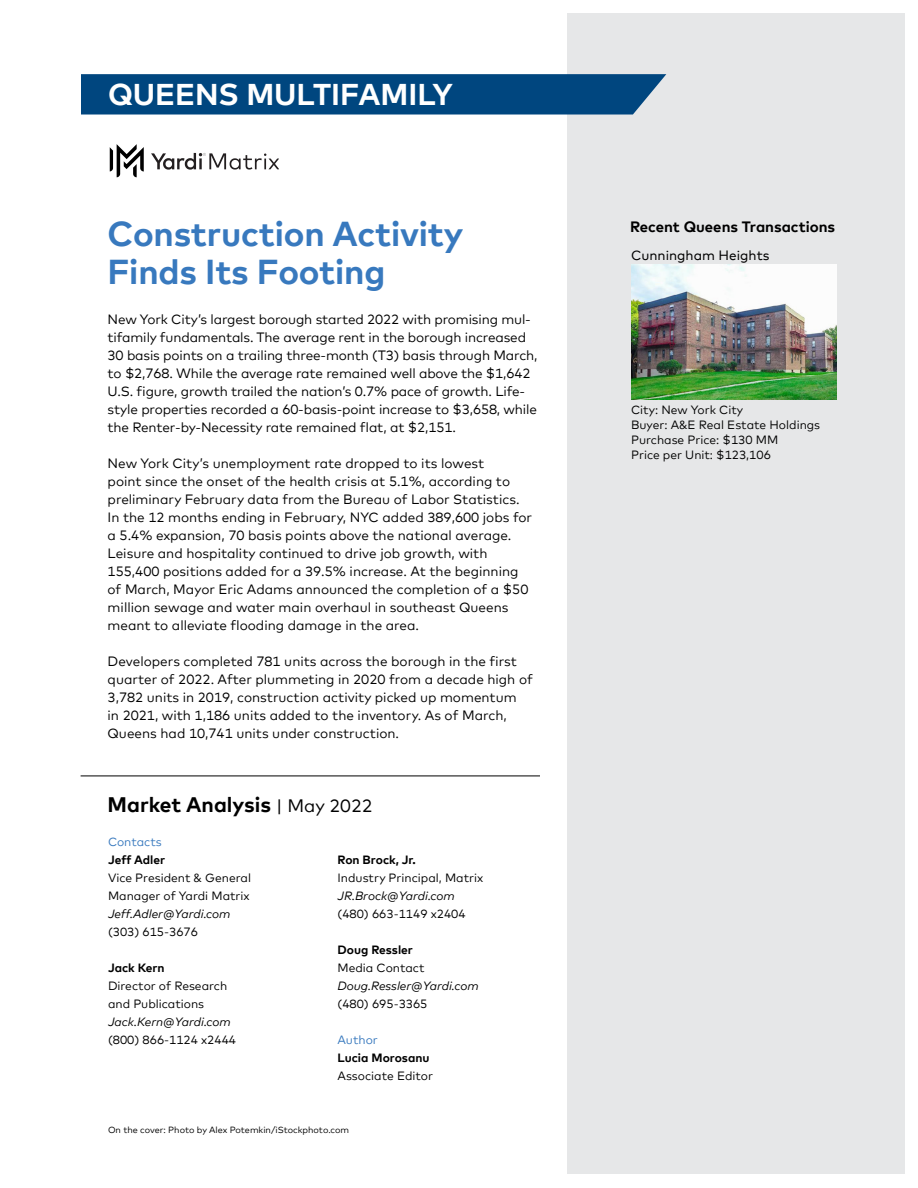
<style>
.page{position:relative;width:918px;height:1188px;background:#fff}
.page>*{position:absolute;margin:0;border:0;box-sizing:border-box;transform-origin:0 0}
.t1{font:700 34.5px/39px "Mark Offc Pro";letter-spacing:-.005em;color:#3879be}
.t2{font:700 30px "Mark Offc Pro";color:#fff}
.t3{font:700 21px "Mark Offc Pro";color:#000}
.t4{font:700 15px "Mark Offc Pro";color:#000}
.t5{font:13.5px/18px "Mark Offc Pro";color:#000}
.t6{font:13.5px "Mark Offc Pro";color:#000}
.t7{font:12px/15px "Mark Offc Pro";color:#000}
.t8{font:italic 12px "Mark Offc Pro";color:#000}
.t9{font:700 12px "Mark Offc Pro";color:#000}
.t10{font:12px "Mark Offc Pro";color:#3879be}
.t11{font:9px "Mark Offc Pro";color:#000}
.s1{font-weight:400;font-size:18px}
</style>
<div class="page">
<svg style="left:151px;top:153px;width:128px;height:17px"></svg>
<svg style="left:110px;top:144px;width:34px;height:33px"></svg>
<div style="left:567px;top:14px;width:337px;height:1160px;background:#e6e7e8"></div>
<img style="left:631px;top:265px;width:205px;height:135px">
<hr style="left:81px;top:776px;width:459px;height:1px;background:#000">
<svg style="left:81px;top:74px;width:585px;height:41px;background:#094c83"></svg>
<h2 class="t2" style="left:108px;top:71px;width:346px">QUEENS MULTIFAMILY</h2>
<h1 class="t1" style="left:108px;top:211px;width:357px">Construction Activity<br>Finds Its Footing</h1>
<p class="t4" style="left:630px;top:215px;width:207px">Recent Queens Transactions</p>
<p class="t5" style="left:108px;top:309px;width:431px">New York City’s largest borough started 2022 with promising mul&shy;tifamily fundamentals. The average rent in the borough increased 30 basis points on a trailing three-month (T3) basis through March, to $2,768. While the average rate remained well above the $1,642<br>U.S. figure, growth trailed the nation’s 0.7% pace of growth. Life&shy;style properties recorded a 60-basis-point increase to $3,658, while the Renter-by-Necessity rate remained flat, at $2,151.</p>
<p class="t5" style="left:108px;top:453px;width:426px">New York City’s unemployment rate dropped to its lowest<br>point since the onset of the health crisis at 5.1%, according to preliminary February data from the Bureau of Labor Statistics.<br>In the 12 months ending in February, NYC added 389,600 jobs for a 5.4% expansion, 70 basis points above the national average.<br>Leisure and hospitality continued to drive job growth, with 155,400 positions added for a 39.5% increase. At the beginning of March, Mayor Eric Adams announced the completion of a $50 million sewage and water main overhaul in southeast Queens meant to alleviate flooding damage in the area.</p>
<p class="t5" style="left:108px;top:651px;width:427px">Developers completed 781 units across the borough in the first quarter of 2022. After plummeting in 2020 from a decade high of 3,782 units in 2019, construction activity picked up momentum<br>in 2021, with 1,186 units added to the inventory. As of March, Queens had 10,741 units under construction.</p>
<p class="t6" style="left:631px;top:245px;width:140px">Cunningham Heights</p>
<p class="t7" style="left:631px;top:401px;width:191px">City: New York City<br>Buyer: A&amp;E Real Estate Holdings<br>Purchase Price: $130 MM<br>Price per Unit: $123,106</p>
<h3 class="t3" style="left:108px;top:788px;width:267px">Market Analysis <span class="s1">| May 2022</span></h3>
<p class="t10" style="left:108px;top:833px;width:55px">Contacts</p>
<p class="t9" style="left:108px;top:851px;width:59px">Jeff Adler</p>
<p class="t7" style="left:108px;top:868px;width:145px;line-height:18px">Vice President &amp; General<br>Manager of Yardi Matrix</p>
<p class="t8" style="left:108px;top:905px;width:124px">Jeff.Adler@Yardi.com</p>
<p class="t7" style="left:108px;top:923px;width:92px">(303) 615-3676</p>
<p class="t9" style="left:108px;top:959px;width:58px">Jack Kern</p>
<p class="t7" style="left:108px;top:976px;width:121px;line-height:18px">Director of Research and Publications</p>
<p class="t8" style="left:108px;top:1013px;width:124px">Jack.Kern@Yardi.com</p>
<p class="t7" style="left:108px;top:1031px;width:130px">(800) 866-1124 x2444</p>
<p class="t9" style="left:338px;top:851px;width:80px">Ron Brock, Jr.</p>
<p class="t7" style="left:338px;top:869px;width:147px">Industry Principal, Matrix</p>
<p class="t8" style="left:338px;top:887px;width:119px">JR.Brock@Yardi.com</p>
<p class="t7" style="left:338px;top:905px;width:130px">(480) 663-1149 x2404</p>
<p class="t9" style="left:338px;top:941px;width:77px">Doug Ressler</p>
<p class="t7" style="left:338px;top:959px;width:89px">Media Contact</p>
<p class="t8" style="left:338px;top:977px;width:143px">Doug.Ressler@Yardi.com</p>
<p class="t7" style="left:338px;top:995px;width:92px">(480) 695-3365</p>
<p class="t10" style="left:338px;top:1031px;width:42px">Author</p>
<p class="t9" style="left:338px;top:1049px;width:94px">Lucia Morosanu</p>
<p class="t7" style="left:338px;top:1067px;width:97px">Associate Editor</p>
<p class="t11" style="left:108px;top:1123px;width:243px">On the cover: Photo by Alex Potemkin/iStockphoto.com</p>
</div>
